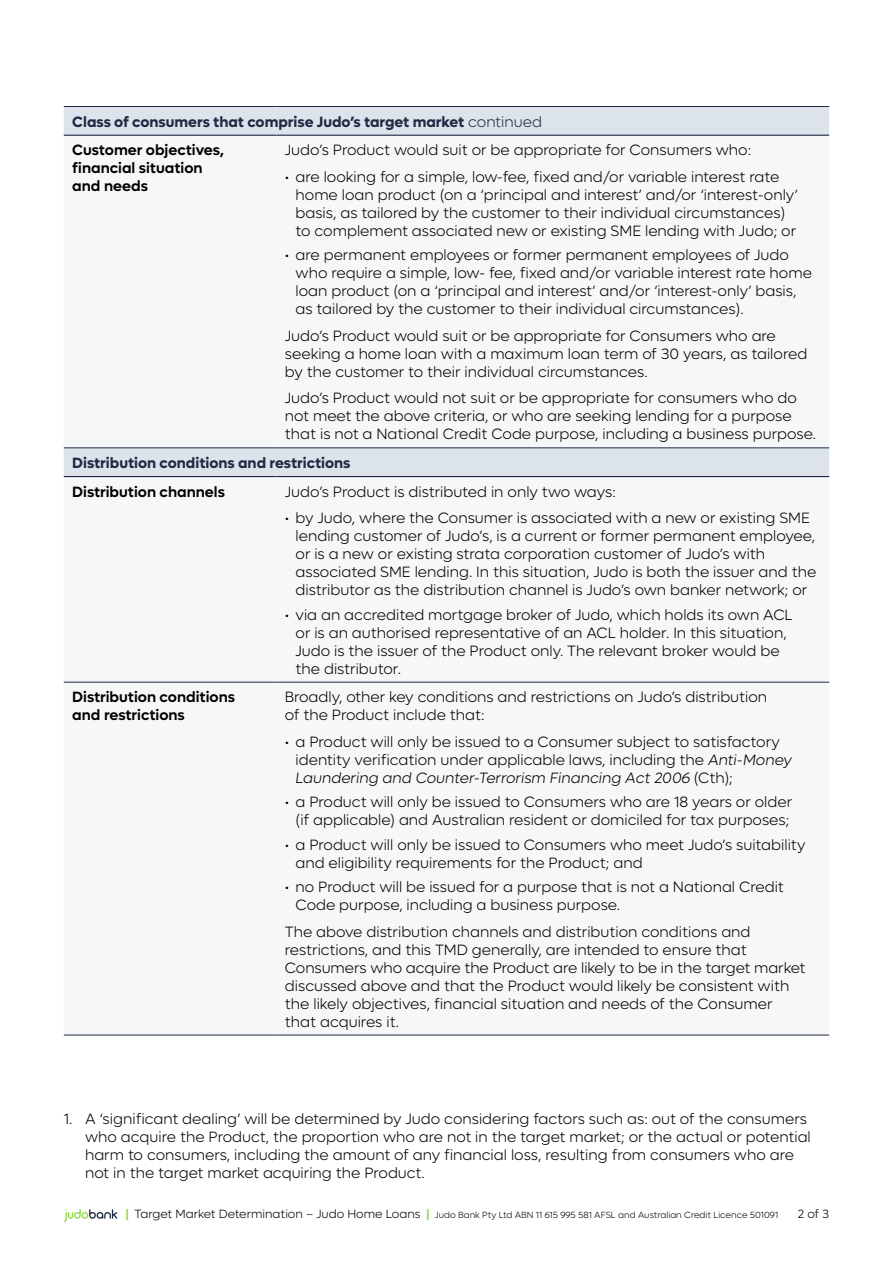
<style>
.page{position:relative;width:893px;height:1263px;background:#fff}
.page>*{position:absolute;margin:0;border:0;box-sizing:border-box;transform-origin:0 0}
.t1{font:300 15px/18px "Lufga JB";color:#000}
.t2{font:700 15px/28.7px "Lufga JB";color:#202a44}
.t3{font:600 15px/18px "Lufga JB";color:#000}
.t4{font:300 12px "Lufga JB";color:#000}
.t5{font:300 9px "Lufga JB";color:#000}
.s1{font-weight:300}
.s2{font-weight:600;color:#000}
.s3{font-style:italic}
.s4{font-weight:700;font-size:12px;color:#93da49}
.s5{font-size:12px}
</style>
<div class="page">
<div style="left:64px;top:107px;width:765px;height:369px;background:#dce3eb"></div>
<div style="left:64px;top:136px;width:765px;height:312px;background:#f5f7f9"></div>
<div style="left:64px;top:477px;width:765px;height:558px;background:#f5f7f9"></div>
<hr style="left:64px;top:448px;width:212px;height:1px;background:#202a44">
<hr style="left:276px;top:448px;width:553px;height:1px;background:#202a44">
<hr style="left:64px;top:682px;width:212px;height:1px;background:#202a44">
<hr style="left:276px;top:682px;width:553px;height:1px;background:#202a44">
<hr style="left:64px;top:106px;width:212px;height:1px;background:#202a44">
<hr style="left:276px;top:106px;width:553px;height:1px;background:#202a44">
<hr style="left:64px;top:135px;width:212px;height:1px;background:#202a44">
<hr style="left:276px;top:135px;width:553px;height:1px;background:#202a44">
<hr style="left:64px;top:476px;width:212px;height:1px;background:#202a44">
<hr style="left:276px;top:476px;width:553px;height:1px;background:#202a44">
<hr style="left:64px;top:1035px;width:212px;height:1px;background:#202a44">
<hr style="left:276px;top:1035px;width:553px;height:1px;background:#202a44">
<svg style="left:64px;top:1209px;width:53px;height:13px"></svg>
<p class="t2" style="left:72px;top:107px;width:471px">Class of consumers that comprise Judo’s target market <span class="s1">continued<br></span><span class="s2">Customer objectives,</span></p>
<p class="t3" style="left:72px;top:159px;width:132px">financial situation and needs</p>
<p class="t1" style="left:285px;top:141px;width:468px">Judo’s Product would suit or be appropriate for Consumers who:</p>
<p class="t1" style="left:296px;top:168px;width:504px;text-indent:-11px">• are looking for a simple, low-fee, fixed and/or variable interest rate home loan product (on a ‘principal and interest’ and/or ‘interest-only’ basis, as tailored by the customer to their individual circumstances) to complement associated new or existing SME lending with Judo; or</p>
<p class="t1" style="left:296px;top:246px;width:518px;text-indent:-11px">• are permanent employees or former permanent employees of Judo who require a simple, low- fee, fixed and/or variable interest rate home loan product (on a ‘principal and interest’ and/or ‘interest-only’ basis, as tailored by the customer to their individual circumstances).</p>
<p class="t1" style="left:285px;top:327px;width:524px">Judo’s Product would suit or be appropriate for Consumers who are seeking a home loan with a maximum loan term of 30 years, as tailored by the customer to their individual circumstances.</p>
<p class="t1" style="left:285px;top:389px;width:533px">Judo’s Product would not suit or be appropriate for consumers who do not meet the above criteria, or who are seeking lending for a purpose that is not a National Credit Code purpose, including a business purpose.</p>
<p class="t2" style="left:72px;top:449px;width:280px">Distribution conditions and restrictions</p>
<p class="t3" style="left:72px;top:483px;width:154px">Distribution channels</p>
<p class="t1" style="left:285px;top:483px;width:332px">Judo’s Product is distributed in only two ways:</p>
<p class="t1" style="left:296px;top:509px;width:522px;text-indent:-11px">• by Judo, where the Consumer is associated with a new or existing SME lending customer of Judo’s, is a current or former permanent employee, or is a new or existing strata corporation customer of Judo’s with associated SME lending. In this situation, Judo is both the issuer and the distributor as the distribution channel is Judo’s own banker network; or</p>
<p class="t1" style="left:296px;top:605px;width:499px;text-indent:-11px">• via an accredited mortgage broker of Judo, which holds its own ACL or is an authorised representative of an ACL holder. In this situation, Judo is the issuer of the Product only. The relevant broker would be the distributor.</p>
<p class="t3" style="left:72px;top:688px;width:164px">Distribution conditions and restrictions</p>
<p class="t1" style="left:285px;top:688px;width:484px">Broadly, other key conditions and restrictions on Judo’s distribution of the Product include that:</p>
<p class="t1" style="left:296px;top:733px;width:498px;text-indent:-11px">• a Product will only be issued to a Consumer subject to satisfactory identity verification under applicable laws, including the <span class="s3">Anti-Money<br>Laundering and Counter-Terrorism Financing Act 2006</span> (Cth);</p>
<p class="t1" style="left:285px;top:793px;width:509px;text-align:center">• a Product will only be issued to Consumers who are 18 years or older (if applicable) and Australian resident or domiciled for tax purposes;</p>
<p class="t1" style="left:296px;top:835px;width:511px;text-indent:-11px">• a Product will only be issued to Consumers who meet Judo’s suitability and eligibility requirements for the Product; and</p>
<p class="t1" style="left:296px;top:878px;width:490px;text-indent:-11px">• no Product will be issued for a purpose that is not a National Credit<br>Code purpose, including a business purpose.</p>
<p class="t1" style="left:285px;top:922px;width:522px">The above distribution channels and distribution conditions and restrictions, and this TMD generally, are intended to ensure that Consumers who acquire the Product are likely to be in the target market discussed above and that the Product would likely be consistent with the likely objectives, financial situation and needs of the Consumer that acquires it.</p>
<p class="t1" style="left:85px;top:1110px;width:727px;text-indent:-21px">1. A ‘significant dealing’ will be determined by Judo considering factors such as: out of the consumers who acquire the Product, the proportion who are not in the target market; or the actual or potential harm to consumers, including the amount of any financial loss, resulting from consumers who are not in the target market acquiring the Product.</p>
<p class="t5" style="left:126px;top:1210px;width:654px"><span class="s4">|</span> <span class="s5">Target Market Determination – Judo Home Loans</span> <span class="s4">|</span> Judo Bank Pty Ltd ABN 11 615 995 581 AFSL and Australian Credit Licence 501091</p>
<p class="t4" style="left:798px;top:1207px;width:33px">2 of 3</p>
</div>
